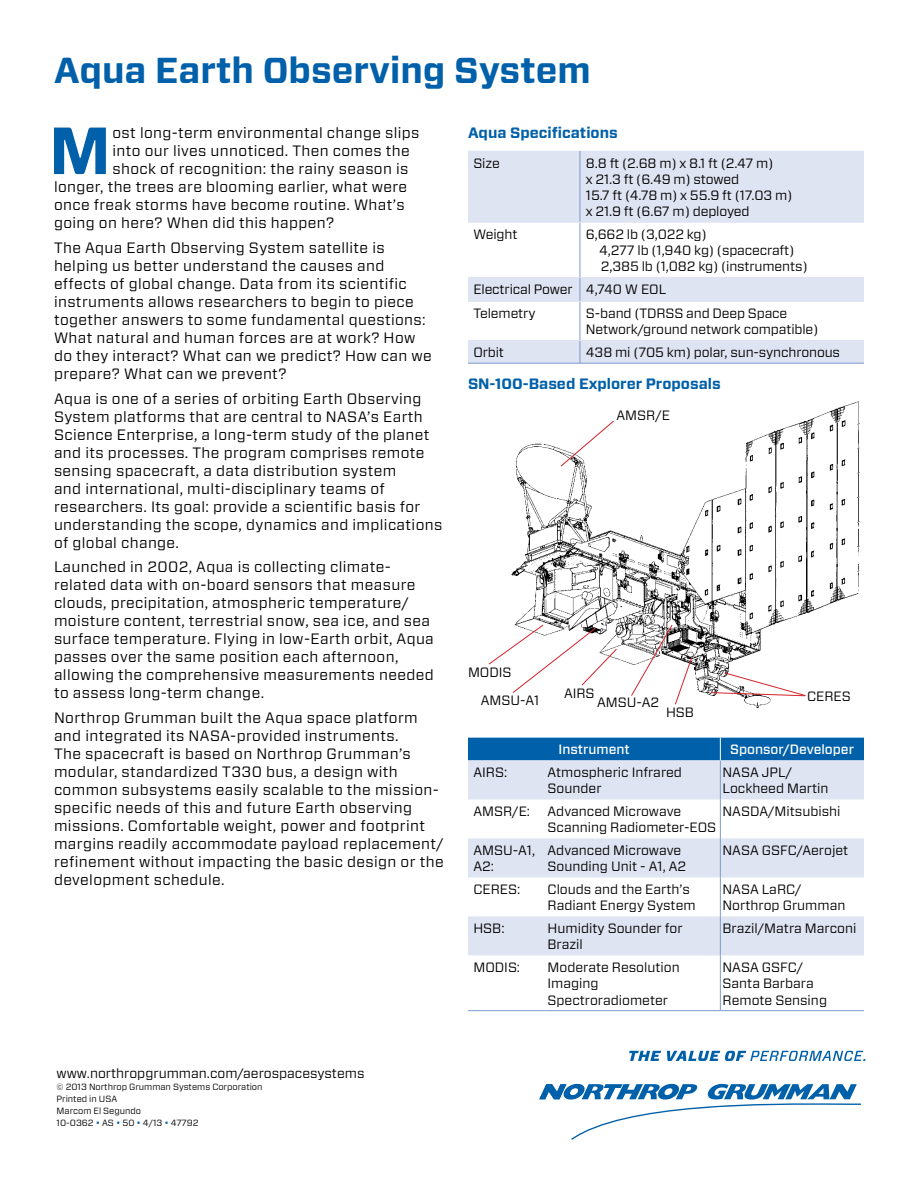
<style>
.page{position:relative;width:918px;height:1188px;background:#fff}
.page>*{position:absolute;margin:0;border:0;box-sizing:border-box;transform-origin:0 0}
.t1{font:700 66.45px "Forza";color:#0060a9}
.t2{font:700 36px "Forza";color:#0060a9}
.t3{font:15px/18px "Forza";letter-spacing:.025em;color:#000}
.t4{font:700 15px "Forza";color:#0060a9}
.t5{font:13.5px/16.2px "Forza";color:#000}
.t6{font:500 13.5px "Forza";color:#fff}
.t7{font:9px/12px "Forza";color:#000}
.s1{color:#0060a9}
</style>
<div class="page">
<svg style="left:629px;top:1051px;width:32px;height:10px"></svg>
<svg style="left:667px;top:1051px;width:199px;height:10px"></svg>
<svg style="left:539px;top:1084px;width:322px;height:56px"></svg>
<svg style="left:468px;top:151px;width:396px;height:212px;fill:#dfe4f2"></svg>
<hr style="left:580px;top:151px;width:1px;height:71px;background:#7c9bcc">
<hr style="left:580px;top:222px;width:1px;height:55px;background:#7c9bcc">
<svg style="left:580px;top:278px;width:1px;height:23px"></svg>
<hr style="left:580px;top:302px;width:1px;height:38px;background:#7c9bcc">
<svg style="left:580px;top:341px;width:1px;height:22px"></svg>
<hr style="left:468px;top:222px;width:112px;height:1px;background:#dfe4f2">
<hr style="left:580px;top:222px;width:284px;height:1px;background:#dfe4f2">
<hr style="left:468px;top:277px;width:112px;height:1px;background:#dfe4f2">
<hr style="left:580px;top:277px;width:284px;height:1px;background:#dfe4f2">
<hr style="left:468px;top:301px;width:112px;height:1px;background:#dfe4f2">
<hr style="left:580px;top:301px;width:284px;height:1px;background:#dfe4f2">
<hr style="left:468px;top:340px;width:112px;height:1px;background:#dfe4f2">
<hr style="left:580px;top:340px;width:284px;height:1px;background:#dfe4f2">
<hr style="left:468px;top:363px;width:112px;height:1px;background:#7c9bcc">
<hr style="left:580px;top:363px;width:284px;height:1px;background:#7c9bcc">
<svg style="left:468px;top:760px;width:396px;height:195px;fill:#dfe4f2"></svg>
<hr style="left:720px;top:760px;width:1px;height:39px;background:#7c9bcc">
<hr style="left:720px;top:799px;width:1px;height:39px;background:#7c9bcc">
<hr style="left:720px;top:838px;width:1px;height:39px;background:#7c9bcc">
<hr style="left:720px;top:877px;width:1px;height:39px;background:#7c9bcc">
<hr style="left:720px;top:916px;width:1px;height:39px;background:#7c9bcc">
<hr style="left:720px;top:955px;width:1px;height:55px;background:#7c9bcc">
<div style="left:468px;top:738px;width:396px;height:22px;background:#0060a9"></div>
<hr style="left:468px;top:1010px;width:77px;height:1px;background:#7c9bcc">
<hr style="left:545px;top:1010px;width:175px;height:1px;background:#7c9bcc">
<hr style="left:720px;top:1010px;width:144px;height:1px;background:#7c9bcc">
<img style="left:511px;top:401px;width:349px;height:308px">
<svg style="left:560px;top:420px;width:55px;height:47px"></svg>
<svg style="left:488px;top:624px;width:130px;height:70px"></svg>
<svg style="left:630px;top:624px;width:62px;height:81px"></svg>
<svg style="left:710px;top:672px;width:96px;height:25px"></svg>
<h2 class="t2" style="left:54px;top:48px;width:538px">Aqua Earth Observing System</h2>
<h1 class="t1" style="left:49px;top:110px;width:63px">M</h1>
<p class="t3" style="left:113px;top:124px;width:309px">ost long-term environmental change slips</p>
<p class="t3" style="left:113px;top:142px;width:299px">into our lives unnoticed. Then comes the</p>
<p class="t3" style="left:113px;top:160px;width:297px">shock of recognition: the rainy season is</p>
<p class="t3" style="left:54px;top:178px;width:355px">longer, the trees are blooming earlier, what were</p>
<p class="t3" style="left:54px;top:196px;width:352px">once freak storms have become routine. What’s</p>
<p class="t3" style="left:54px;top:214px;width:282px">going on here? When did this happen?</p>
<p class="t3" style="left:54px;top:238px;width:379px">The Aqua Earth Observing System satellite is helping us better understand the causes and effects of global change. Data from its scientific instruments allows researchers to begin to piece together answers to some fundamental questions:<br>What natural and human forces are at work? How do they interact? What can we predict? How can we prepare? What can we prevent?</p>
<p class="t3" style="left:54px;top:389px;width:390px">Aqua is one of a series of orbiting Earth Observing System platforms that are central to NASA’s Earth Science Enterprise, a long-term study of the planet and its processes. The program comprises remote sensing spacecraft, a data distribution system<br>and international, multi-disciplinary teams of researchers. Its goal: provide a scientific basis for understanding the scope, dynamics and implications of global change.</p>
<p class="t3" style="left:54px;top:558px;width:381px">Launched in 2002, Aqua is collecting climate&shy;related data with on-board sensors that measure clouds, precipitation, atmospheric temperature/ moisture content, terrestrial snow, sea ice, and sea surface temperature. Flying in low-Earth orbit, Aqua passes over the same position each afternoon, allowing the comprehensive measurements needed to assess long-term change.</p>
<p class="t3" style="left:54px;top:709px;width:391px">Northrop Grumman built the Aqua space platform and integrated its NASA-provided instruments.<br>The spacecraft is based on Northrop Grumman’s modular, standardized T330 bus, a design with common subsystems easily scalable to the mission&shy;specific needs of this and future Earth observing missions. Comfortable weight, power and footprint margins readily accommodate payload replacement/ refinement without impacting the basic design or the development schedule.</p>
<p class="t5" style="left:57px;top:1065px;width:309px">www.northropgrumman.com/aerospacesystems</p>
<p class="t7" style="left:57px;top:1080px;width:207px">© 2013 Northrop Grumman Systems Corporation<br>Printed in USA<br>Marcom El Segundo<br>10-0362 <span class="s1">•</span> AS <span class="s1">•</span> 50 <span class="s1">•</span> 4/13 <span class="s1">•</span> 47792</p>
<p class="t4" style="left:468px;top:124px;width:151px">Aqua Specifications</p>
<p class="t5" style="left:473px;top:155px;width:28px">Size</p>
<p class="t5" style="left:586px;top:155px;width:208px">8.8 ft (2.68 m) x 8.1 ft (2.47 m)<br>x 21.3 ft (6.49 m) stowed<br>15.7 ft (4.78 m) x 55.9 ft (17.03 m) x 21.9 ft (6.67 m) deployed</p>
<p class="t5" style="left:473px;top:226px;width:46px">Weight</p>
<p class="t5" style="left:599px;top:226px;width:210px;text-indent:-13px">6,662 lb (3,022 kg)<br>4,277 lb (1,940 kg) (spacecraft)<br>2,385 lb (1,082 kg) (instruments)</p>
<p class="t5" style="left:473px;top:277px;width:194px;line-height:24px">Electrical Power 4,740 W EOL<br>Telemetry</p>
<p class="t5" style="left:586px;top:305px;width:234px">S-band (TDRSS and Deep Space<br>Network/ground network compatible)</p>
<p class="t5" style="left:473px;top:344px;width:32px">Orbit</p>
<p class="t5" style="left:586px;top:344px;width:256px">438 mi (705 km) polar, sun-synchronous</p>
<p class="t4" style="left:468px;top:374px;width:254px">SN-100-Based Explorer Proposals</p>
<p class="t5" style="left:617px;top:407px;width:55px">AMSR/E</p>
<p class="t5" style="left:468px;top:664px;width:45px">MODIS</p>
<p class="t5" style="left:481px;top:692px;width:60px">AMSU-A1</p>
<p class="t5" style="left:564px;top:685px;width:32px">AIRS</p>
<p class="t5" style="left:597px;top:694px;width:64px">AMSU-A2</p>
<p class="t5" style="left:666px;top:704px;width:29px">HSB</p>
<p class="t5" style="left:807px;top:688px;width:45px">CERES</p>
<p class="t6" style="left:559px;top:741px;width:73px">Instrument</p>
<p class="t6" style="left:730px;top:741px;width:125px">Sponsor/Developer</p>
<p class="t5" style="left:473px;top:764px;width:35px">AIRS:</p>
<p class="t5" style="left:548px;top:764px;width:136px">Atmospheric Infrared<br>Sounder</p>
<p class="t5" style="left:723px;top:764px;width:107px">NASA JPL/<br>Lockheed Martin</p>
<p class="t5" style="left:473px;top:803px;width:58px">AMSR/E:</p>
<p class="t5" style="left:548px;top:803px;width:170px">Advanced Microwave<br>Scanning Radiometer-EOS</p>
<p class="t5" style="left:723px;top:803px;width:120px">NASDA/Mitsubishi</p>
<p class="t5" style="left:473px;top:842px;width:63px">AMSU-A1,<br>A2:</p>
<p class="t5" style="left:548px;top:842px;width:140px">Advanced Microwave<br>Sounding Unit - A1, A2</p>
<p class="t5" style="left:723px;top:842px;width:127px">NASA GSFC/Aerojet</p>
<p class="t5" style="left:473px;top:881px;width:48px">CERES:</p>
<p class="t5" style="left:548px;top:881px;width:150px">Clouds and the Earth’s<br>Radiant Energy System</p>
<p class="t5" style="left:723px;top:881px;width:124px">NASA LaRC/<br>Northrop Grumman</p>
<p class="t5" style="left:473px;top:920px;width:33px">HSB:</p>
<p class="t5" style="left:548px;top:920px;width:137px">Humidity Sounder for<br>Brazil</p>
<p class="t5" style="left:723px;top:920px;width:135px">Brazil/Matra Marconi</p>
<p class="t5" style="left:473px;top:959px;width:48px">MODIS:</p>
<p class="t5" style="left:548px;top:959px;width:134px">Moderate Resolution<br>Imaging<br>Spectroradiometer</p>
<p class="t5" style="left:723px;top:959px;width:106px">NASA GSFC/<br>Santa Barbara<br>Remote Sensing</p>
</div>
